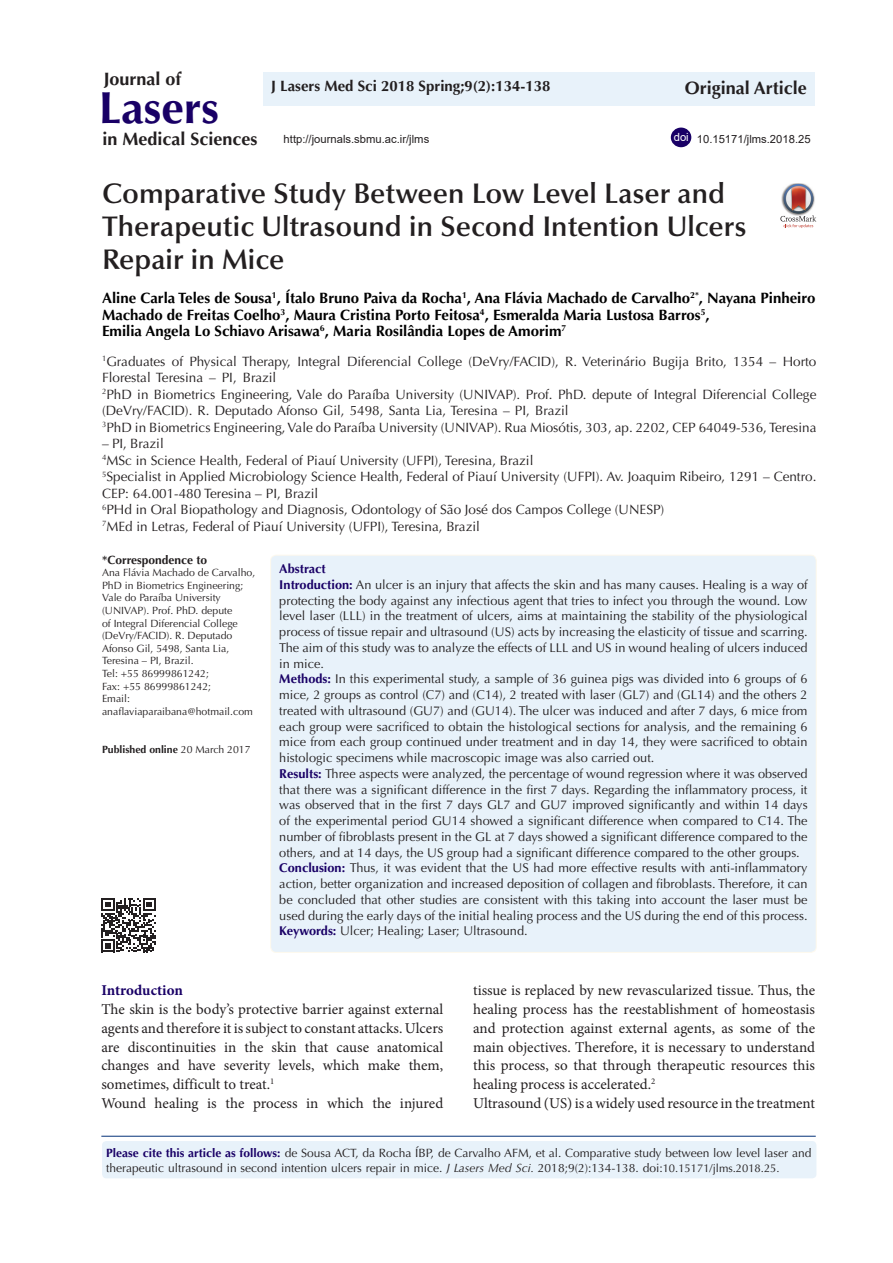
<style>
.page{position:relative;width:893px;height:1263px;background:#fff}
.page>*{position:absolute;margin:0;border:0;box-sizing:border-box;transform-origin:0 0}
.t1{font:700 45px "Optima LT Std";color:#190066}
.t2{font:600 28.5px/33px "Optima LT Std";color:#231f20}
.t3{font:700 18px "Optima LT Std";color:#231f20}
.t4{font:15px/18.8px "Minion Pro";color:#231f20;text-align:justify}
.t5{font:700 15px/16.5px "Optima LT Std";color:#000}
.t6{font:700 15px "Optima LT Std";color:#231f20}
.t7{font:700 15px "Minion Pro";letter-spacing:-.005em;color:#190066}
.t8{font:13.5px/16.5px "Optima LT Std";color:#231f20}
.t9{font:12.75px/15.8px "Optima LT Std";color:#231f20;text-align:justify}
.Default{font:700 12.75px "Optima LT Std";color:#190066}
.t10{font:12px/15px "Optima LT Std";color:#231f20}
.t11{font:700 12px "Optima LT Std";color:#231f20}
.t12{font:11.25px "Arial";color:#231f20}
.t13{font:11.25px "Arial";color:#fff}
.t14{font:10.5px/12.6px "Optima LT Std";color:#231f20}
.t15{font:700 10.5px "Optima LT Std";color:#231f20}
.s1{font-weight:700;color:#190066}
.s2{font-weight:400}
.s3{font-style:italic}
.s4{font-size:11.25px}
</style>
<div class="page">
<hr style="left:101px;top:1136px;width:715px;height:1px;background:#053278">
<div style="left:102px;top:1141px;width:714px;height:37px;background:#e8f2fa;border-radius:4px"></div>
<img style="left:792px;top:183px;width:12px;height:1px">
<svg style="left:780px;top:184px;width:36px;height:44px"></svg>
<div style="left:649px;top:72px;width:166px;height:34px;background:#e8f2fa"></div>
<div style="left:671px;top:128px;width:20px;height:19px;background:#190066;border-radius:50%"></div>
<div style="left:271px;top:555px;width:545px;height:397px;background:#e8f2fa;border-radius:6px"></div>
<svg style="left:101px;top:898px;width:55px;height:54px"></svg>
<div style="left:263px;top:72px;width:386px;height:34px;background:#e8f2fa"></div>
<p class="t3" style="left:104px;top:68px;width:79px">Journal of</p>
<p class="t1" style="left:99px;top:81px;width:122px">Lasers</p>
<p class="t3" style="left:103px;top:129px;width:157px">in Medical Sciences</p>
<p class="t3" style="left:685px;top:77px;width:124px">Original Article</p>
<p class="t13" style="left:674px;top:129px;width:17px">doi</p>
<p class="t12" style="left:697px;top:131px;width:115px">10.15171/jlms.2018.25</p>
<p class="t2" style="left:102px;top:177px;width:646px">Comparative Study Between Low Level Laser and<br>Therapeutic Ultrasound in Second Intention Ulcers<br>Repair in Mice</p>
<p class="t5" style="left:102px;top:290px;width:715px">Aline Carla Teles de Sousa<sup>1</sup>, Ítalo Bruno Paiva da Rocha<sup>1</sup>, Ana Flávia Machado de Carvalho<sup>2*</sup>, Nayana Pinheiro<br>Machado de Freitas Coelho<sup>3</sup>, Maura Cristina Porto Feitosa<sup>4</sup>, Esmeralda Maria Lustosa Barros<sup>5</sup>,<br>Emilia Angela Lo Schiavo Arisawa<sup>6</sup>, Maria Rosilândia Lopes de Amorim<sup>7</sup></p>
<p class="t8" style="left:102px;top:353px;width:716px"><sup>1</sup>Graduates of Physical Therapy, Integral Diferencial College (DeVry/FACID), R. Veterinário Bugija Brito, 1354 – Horto<br>Florestal Teresina – PI, Brazil</p>
<p class="t8" style="left:102px;top:386px;width:716px"><sup>2</sup>PhD in Biometrics Engineering, Vale do Paraíba University (UNIVAP). Prof. PhD. depute of Integral Diferencial College (DeVry/FACID). R. Deputado Afonso Gil, 5498, Santa Lia, Teresina – PI, Brazil</p>
<p class="t8" style="left:102px;top:419px;width:716px"><sup>3</sup>PhD in Biometrics Engineering, Vale do Paraíba University (UNIVAP). Rua Miosótis, 303, ap. 2202, CEP 64049-536, Teresina</p>
<p class="t8" style="left:102px;top:436px;width:63px">– PI, Brazil</p>
<p class="t8" style="left:102px;top:452px;width:433px"><sup>4</sup>MSc in Science Health, Federal of Piauí University (UFPI), Teresina, Brazil</p>
<p class="t8" style="left:102px;top:469px;width:716px"><sup>5</sup>Specialist in Applied Microbiology Science Health, Federal of Piauí University (UFPI). Av. Joaquim Ribeiro, 1291 – Centro.<br>CEP: 64.001-480 Teresina – PI, Brazil</p>
<p class="t8" style="left:102px;top:502px;width:564px"><sup>6</sup>PHd in Oral Biopathology and Diagnosis, Odontology of São José dos Campos College (UNESP)</p>
<p class="t8" style="left:102px;top:518px;width:379px"><sup>7</sup>MEd in Letras, Federal of Piauí University (UFPI), Teresina, Brazil</p>
<p class="Default" style="left:279px;top:561px;width:48px">Abstract</p>
<p class="t9" style="left:279px;top:577px;width:530px"><span class="s1">Introduction:</span> An ulcer is an injury that affects the skin and has many causes. Healing is a way of protecting the body against any infectious agent that tries to infect you through the wound. Low level laser (LLL) in the treatment of ulcers, aims at maintaining the stability of the physiological process of tissue repair and ultrasound (US) acts by increasing the elasticity of tissue and scarring.<br>The aim of this study was to analyze the effects of LLL and US in wound healing of ulcers induced in mice.</p>
<p class="t9" style="left:279px;top:671px;width:530px"><span class="s1">Methods:</span> In this experimental study, a sample of 36 guinea pigs was divided into 6 groups of 6 mice, 2 groups as control (C7) and (C14), 2 treated with laser (GL7) and (GL14) and the others 2 treated with ultrasound (GU7) and (GU14). The ulcer was induced and after 7 days, 6 mice from each group were sacrificed to obtain the histological sections for analysis, and the remaining 6 mice from each group continued under treatment and in day 14, they were sacrificed to obtain histologic specimens while macroscopic image was also carried out.</p>
<p class="t9" style="left:279px;top:766px;width:530px"><span class="s1">Results:</span> Three aspects were analyzed, the percentage of wound regression where it was observed that there was a significant difference in the first 7 days. Regarding the inflammatory process, it was observed that in the first 7 days GL7 and GU7 improved significantly and within 14 days of the experimental period GU14 showed a significant difference when compared to C14. The number of fibroblasts present in the GL at 7 days showed a significant difference compared to the others, and at 14 days, the US group had a significant difference compared to the other groups.</p>
<p class="t9" style="left:279px;top:860px;width:530px"><span class="s1">Conclusion:</span> Thus, it was evident that the US had more effective results with anti-inflammatory action, better organization and increased deposition of collagen and fibroblasts. Therefore, it can be concluded that other studies are consistent with this taking into account the laser must be used during the early days of the initial healing process and the US during the end of this process.</p>
<p class="t9" style="left:279px;top:923px;width:250px"><span class="s1">Keywords:</span> Ulcer; Healing; Laser; Ultrasound.</p>
<p class="t6" style="left:271px;top:78px;width:281px">J Lasers Med Sci 2018 Spring;9(2):134-138</p>
<p class="t12" style="left:284px;top:131px;width:147px">http://journals.sbmu.ac.ir/jlms</p>
<p class="t11" style="left:102px;top:552px;width:107px">*Correspondence to</p>
<p class="t14" style="left:102px;top:566px;width:155px">Ana Flávia Machado de Carvalho,<br>PhD in Biometrics Engineering;<br>Vale do Paraíba University (UNIVAP). Prof. PhD. depute<br>of Integral Diferencial College (DeVry/FACID). R. Deputado<br>Afonso Gil, 5498, Santa Lia,<br>Teresina – PI, Brazil.</p>
<p class="t14" style="left:102px;top:667px;width:108px">Tel: +55 86999861242;</p>
<p class="t14" style="left:102px;top:680px;width:111px">Fax: +55 86999861242;</p>
<p class="t14" style="left:102px;top:692px;width:30px">Email:</p>
<p class="t14" style="left:102px;top:705px;width:152px">anaflaviaparaibana@hotmail.com</p>
<p class="t15" style="left:102px;top:743px;width:150px">Published online <span class="s2">20 March 2017</span></p>
<p class="t7" style="left:101px;top:980px;width:83px">Introduction</p>
<p class="t4" style="left:101px;top:1000px;width:343px">The skin is the body’s protective barrier against external agents and therefore it is subject to constant attacks. Ulcers are discontinuities in the skin that cause anatomical changes and have severity levels, which make them, sometimes, difficult to treat.<sup>1</sup></p>
<p class="t4" style="left:101px;top:1094px;width:343px">Wound healing is the process in which the injured</p>
<p class="t4" style="left:473px;top:981px;width:343px">tissue is replaced by new revascularized tissue. Thus, the healing process has the reestablishment of homeostasis and protection against external agents, as some of the main objectives. Therefore, it is necessary to understand this process, so that through therapeutic resources this healing process is accelerated.<sup>2</sup></p>
<p class="t4" style="left:473px;top:1094px;width:343px">Ultrasound (US) is a widely used resource in the treatment</p>
<p class="t10" style="left:106px;top:1145px;width:707px"><span class="s1">Please cite this article as follows:</span> de Sousa ACT, da Rocha ÍBP, de Carvalho AFM, et al. Comparative study between low level laser and therapeutic ultrasound in second intention ulcers repair in mice. <span class="s3">J Lasers Med Sci.</span> 2018;9(2):134-138. doi:<span class="s4">10.15171/jlms.2018.25.</span></p>
</div>
